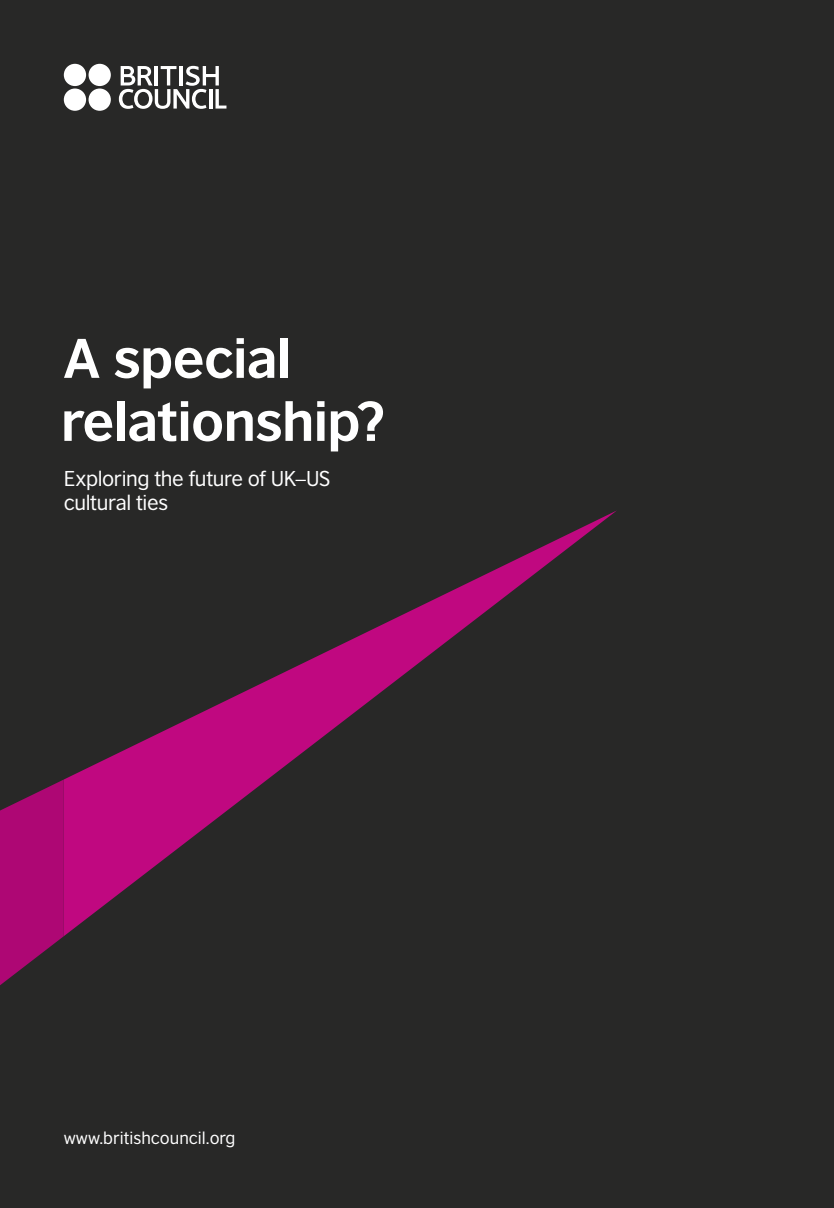
<style>
.page{position:relative;width:834px;height:1208px;background:#fff}
.page>*{position:absolute;margin:0;border:0;box-sizing:border-box;transform-origin:0 0}
.t1{font:700 52.5px/63px "British Council Sans";letter-spacing:-.015em;color:#fff}
.t2{font:20.25px/24px "British Council Sans";letter-spacing:-.02em;color:#fff}
.t3{font:16.5px "British Council Sans";color:#fff}
</style>
<div class="page">
<div style="left:0;top:0;width:833px;height:1208px;background:#282827"></div>
<svg style="left:119px;top:66px;width:107px;height:43px"></svg>
<div style="left:88px;top:64px;width:23px;height:22px;background:#fff;border-radius:50%"></div>
<div style="left:64px;top:64px;width:22px;height:22px;background:#fff;border-radius:50%"></div>
<div style="left:88px;top:88px;width:23px;height:23px;background:#fff;border-radius:50%"></div>
<div style="left:64px;top:88px;width:22px;height:23px;background:#fff;border-radius:50%"></div>
<svg style="left:64px;top:510px;width:553px;height:426px"></svg>
<svg style="left:0;top:779px;width:64px;height:206px"></svg>
<h1 class="t1" style="left:61px;top:321px;width:325px">A special relationship?</h1>
<p class="t2" style="left:64px;top:465px;width:268px">Exploring the future of UK–US cultural ties</p>
<p class="t3" style="left:64px;top:1124px;width:173px">www.britishcouncil.org</p>
</div>
